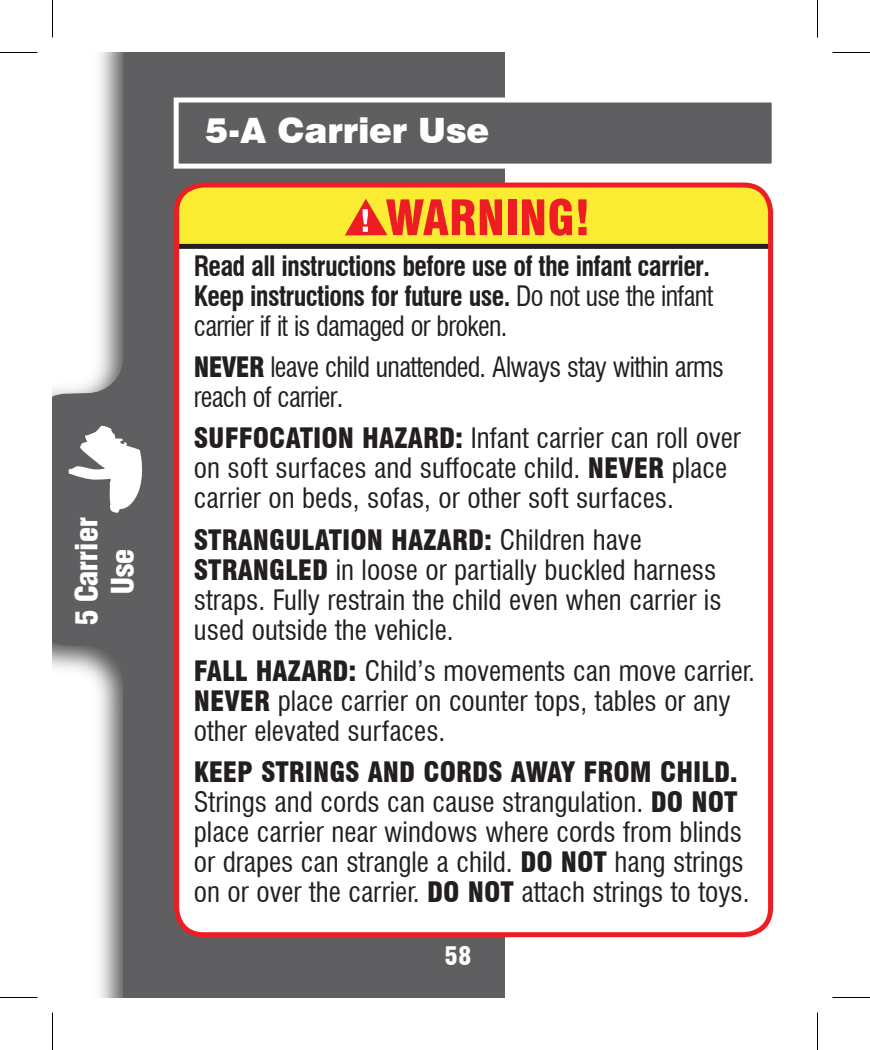
<style>
.page{position:relative;width:870px;height:1050px;background:#fff}
.page>*{position:absolute;margin:0;border:0;box-sizing:border-box;transform-origin:0 0}
.t1{font:900 35px "Swiss 721 BT";letter-spacing:-.01em;color:#fff}
.t2{font:30px/36px "Switzerland Cond Black Plain";color:#fff;text-align:center}
.Warning_Text{font:condensed 27.5px/30px "Swiss 721 BT";color:#231f20}
.Warning_Text-2{font:700 condensed 27.5px/30px "Swiss 721 BT";letter-spacing:-.025em;color:#231f20;text-align:justify;scale:.96 1}
.Warning_Text-3{font:condensed 27.5px/30px "Swiss 721 BT";letter-spacing:-.025em;color:#231f20;scale:.96 1}
.t3{font:900 condensed 25px "Swiss 721 BT";color:#fff}
.s1{font-weight:400}
.s2{font-weight:900}
</style>
<div class="page">
<svg style="left:52px;top:52px;width:453px;height:946px;fill:#5f5f62"></svg>
<svg style="left:68px;top:426px;width:74px;height:87px"></svg>
<div style="left:174px;top:98px;width:603px;height:71px;background:#5f5f62;border:5px solid #fff"></div>
<div style="left:177px;top:185px;width:594px;height:750px;background:#fff;border-radius:27px"></div>
<svg style="left:177px;top:185px;width:591px;height:64px;background:#e5bb30"></svg>
<div style="left:174px;top:183px;width:599px;height:754px;border:5px solid #ee1d23;border-radius:27px"></div>
<hr style="left:0;top:52px;width:38px;height:1px;background:#000">
<hr style="left:832px;top:52px;width:38px;height:1px;background:#000">
<hr style="left:0;top:997px;width:38px;height:1px;background:#000">
<hr style="left:832px;top:997px;width:38px;height:1px;background:#000">
<hr style="left:52px;top:0;width:1px;height:38px;background:#000">
<hr style="left:52px;top:1012px;width:1px;height:38px;background:#000">
<hr style="left:817px;top:0;width:1px;height:38px;background:#000">
<hr style="left:817px;top:1012px;width:1px;height:38px;background:#000">
<p class="t2" style="left:68px;top:625px;width:109px;rotate:-90deg">5 Carrier<br>Use</p>
<p class="t1" style="left:205px;top:109px;width:286px">5-A Carrier Use</p>
<p class="Warning_Text-2" style="left:194px;top:251px;width:542px">Read all instructions before use of the infant carrier.<br>Keep instructions for future use. <span class="s1">Do not use the infant carrier if it is damaged or broken.</span></p>
<p class="Warning_Text-3" style="left:194px;top:352px;width:554px"><span class="s2">NEVER</span> leave child unattended. Always stay within arms reach of carrier.</p>
<p class="Warning_Text" style="left:194px;top:423px;width:549px"><span class="s2">SUFFOCATION HAZARD:</span> Infant carrier can roll over on soft surfaces and suffocate child. <span class="s2">NEVER</span> place carrier on beds, sofas, or other soft surfaces.</p>
<p class="Warning_Text" style="left:194px;top:525px;width:529px"><span class="s2">STRANGULATION HAZARD:</span> Children have <span class="s2">STRANGLED</span> in loose or partially buckled harness straps. Fully restrain the child even when carrier is used outside the vehicle.</p>
<p class="Warning_Text" style="left:194px;top:656px;width:563px"><span class="s2">FALL HAZARD:</span> Child’s movements can move carrier.<br><span class="s2">NEVER</span> place carrier on counter tops, tables or any other elevated surfaces.</p>
<p class="Warning_Text" style="left:194px;top:757px;width:557px"><span class="s2">KEEP STRINGS AND CORDS AWAY FROM CHILD.<br></span>Strings and cords can cause strangulation. <span class="s2">DO NOT </span>place carrier near windows where cords from blinds or drapes can strangle a child. <span class="s2">DO NOT</span> hang strings on or over the carrier. <span class="s2">DO NOT</span> attach strings to toys.</p>
<p class="t3" style="left:445px;top:941px;width:28px">58</p>
</div>
